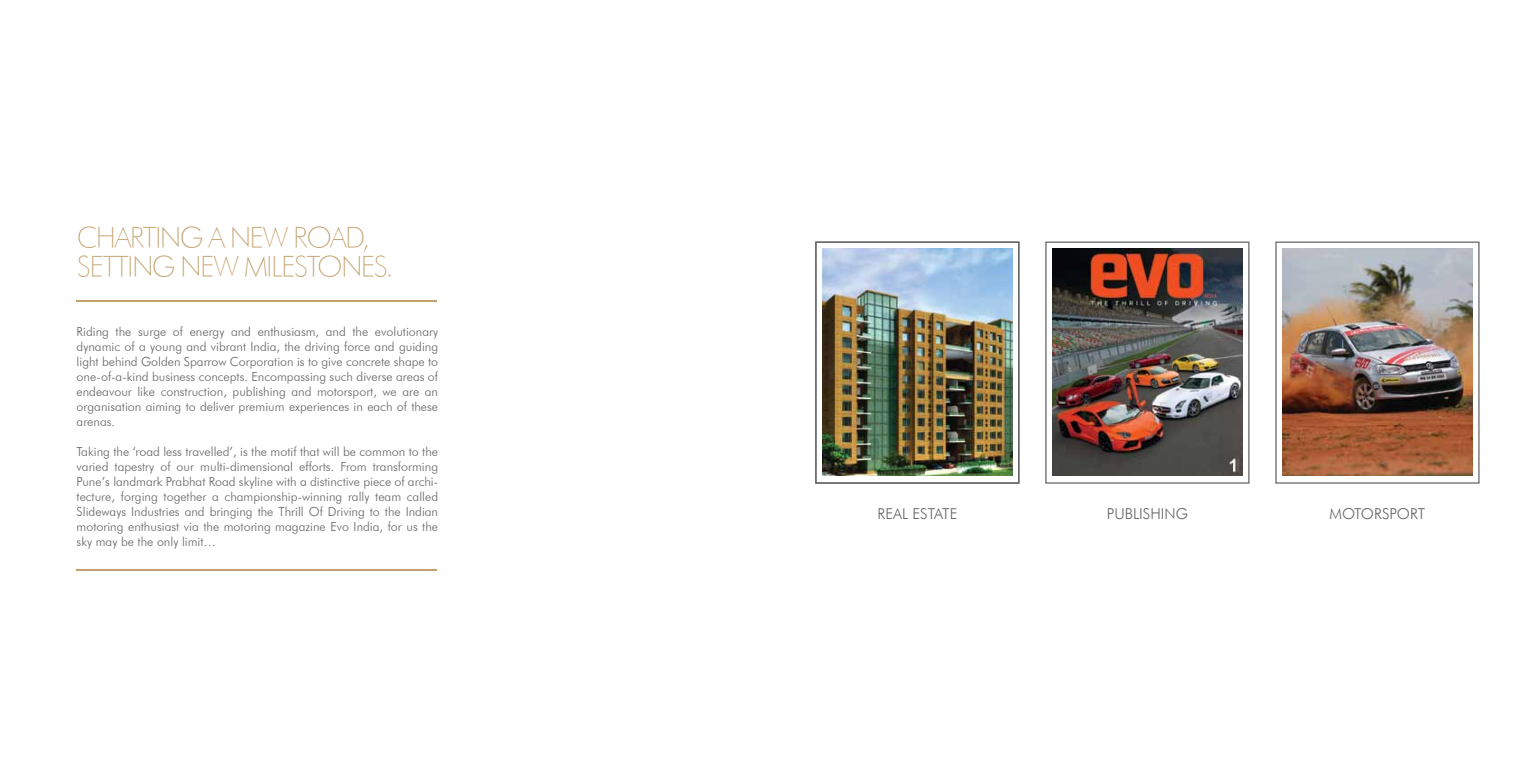
<style>
.page{position:relative;width:1530px;height:765px;background:#fff}
.page>*{position:absolute;margin:0;border:0;box-sizing:border-box;transform-origin:0 0}
.t1{font:100 30px/28.8px "Futura";letter-spacing:-.05em;color:#c4a26e}
.t2{font:300 15px "Futura BT";color:#636466}
.t3{font:300 12.5px/15px "Futura BT";color:#636466;text-align:justify}
</style>
<div class="page">
<hr style="left:77px;top:301px;width:360px;height:1px;background:#c4a26e">
<hr style="left:77px;top:570px;width:360px;height:1px;background:#c4a26e">
<img style="left:822px;top:249px;width:190px;height:227px">
<div style="left:815px;top:242px;width:204px;height:242px;border:1px solid #636466"></div>
<img style="left:1052px;top:249px;width:190px;height:227px">
<div style="left:1045px;top:242px;width:204px;height:242px;border:1px solid #636466"></div>
<img style="left:1282px;top:249px;width:190px;height:227px">
<div style="left:1275px;top:242px;width:204px;height:242px;border:1px solid #636466"></div>
<h1 class="t1" style="left:77px;top:223px;width:318px">CHARTING A NEW ROAD,<br>SETTING NEW MILESTONES.</h1>
<p class="t3" style="left:77px;top:324px;width:363px">Riding the surge of energy and enthusiasm, and the evolutionary dynamic of a young and vibrant India, the driving force and guiding light behind Golden Sparrow Corporation is to give concrete shape to one-of-a-kind business concepts. Encompassing such diverse areas of endeavour like construction, publishing and motorsport, we are an organisation aiming to deliver premium experiences in each of these arenas.</p>
<p class="t3" style="left:77px;top:444px;width:363px">Taking the ‘road less travelled’, is the motif that will be common to the varied tapestry of our multi-dimensional efforts. From transforming Pune’s landmark Prabhat Road skyline with a distinctive piece of archi&shy;tecture, forging together a championship-winning rally team called Slideways Industries and bringing the Thrill Of Driving to the Indian motoring enthusiast via the motoring magazine Evo India, for us the sky may be the only limit…</p>
<p class="t2" style="left:877px;top:505px;width:81px">REAL ESTATE</p>
<p class="t2" style="left:1107px;top:505px;width:83px">PUBLISHING</p>
<p class="t2" style="left:1329px;top:505px;width:97px">MOTORSPORT</p>
</div>
